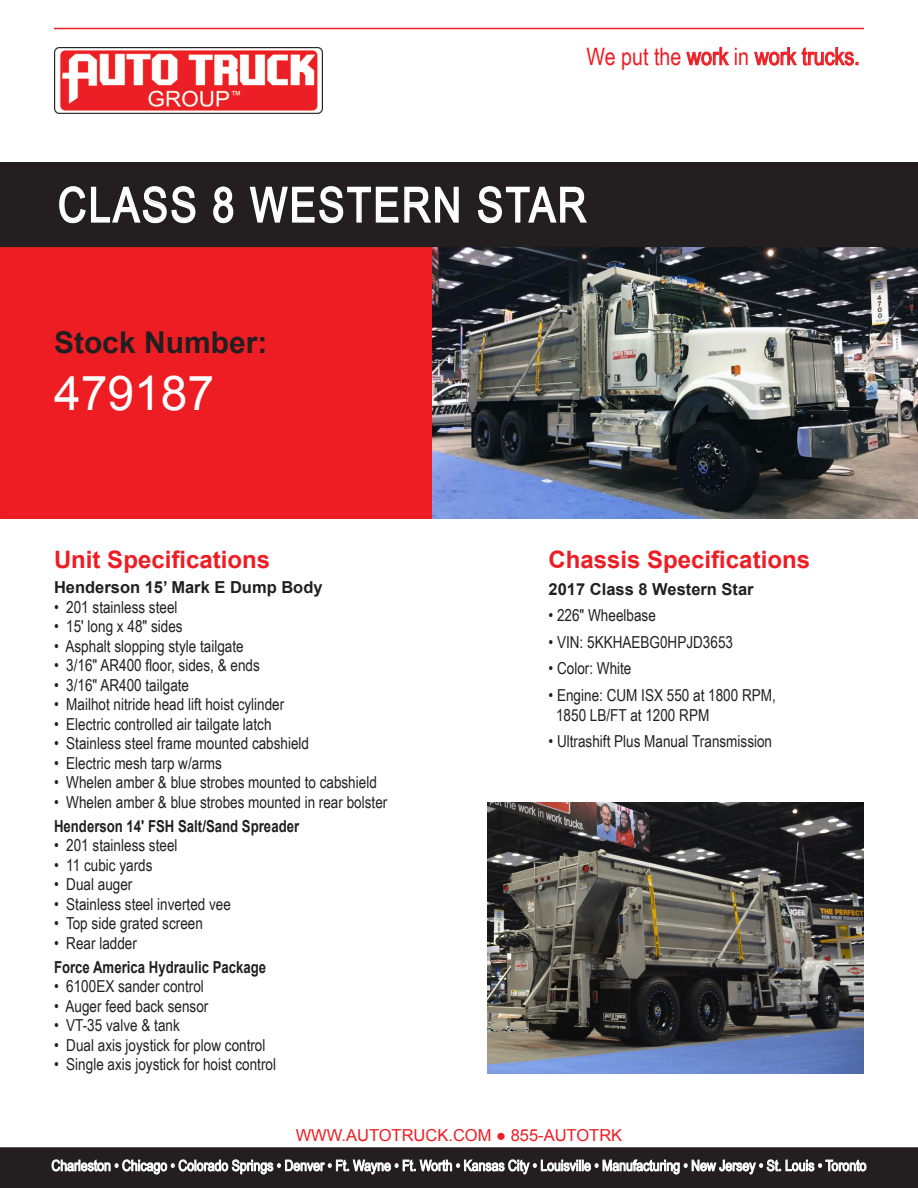
<style>
.page{position:relative;width:918px;height:1188px;background:#fff}
.page>*{position:absolute;margin:0;border:0;box-sizing:border-box;transform-origin:0 0}
.t1{font:48px "Arial Narrow";letter-spacing:.05em;color:#fff}
.t2{font:48px "Arial";color:#fff}
.t3{font:700 30px "Arial";color:#231f20}
.t4{font:700 24px "Arial";color:#ee1d23}
.t5{font:24px "Arial Narrow";color:#ee1d23}
.t6{font:16.5px/19.8px "Arial Narrow";color:#231f20}
.t7{font:700 16.5px "Arial";color:#231f20;scale:.8 1}
.t8{font:700 16.5px "Arial";color:#231f20}
.t9{font:16.5px "Arial";color:#ee1d23}
.t10{font:15px "Arial Narrow";color:#fff}
.s1{font-weight:700}
</style>
<div class="page">
<div style="left:1px;top:1148px;width:916px;height:39px;background:#231f20"></div>
<div style="left:0;top:1147px;width:918px;height:41px;border:2px solid #231f20"></div>
<div style="left:1px;top:163px;width:916px;height:84px;background:#231f20"></div>
<div style="left:0;top:162px;width:918px;height:86px;border:2px solid #231f20"></div>
<svg style="left:51px;top:1159px;width:816px;height:16px"></svg>
<img style="left:54px;top:47px;width:269px;height:67px">
<svg style="left:686px;top:47px;width:43px;height:19px"></svg>
<svg style="left:754px;top:47px;width:104px;height:19px"></svg>
<hr style="left:54px;top:28px;width:810px;height:1px;background:#ee1d23">
<img style="left:487px;top:802px;width:377px;height:272px">
<div style="left:1px;top:248px;width:444px;height:270px;background:#ee1d23"></div>
<div style="left:0;top:247px;width:446px;height:272px;border:2px solid #ee1d23"></div>
<img style="left:432px;top:247px;width:486px;height:272px">
<svg style="left:59px;top:186px;width:137px;height:38px"></svg>
<svg style="left:213px;top:186px;width:21px;height:38px"></svg>
<svg style="left:249px;top:186px;width:210px;height:38px"></svg>
<svg style="left:478px;top:186px;width:109px;height:38px"></svg>
<p class="t5" style="left:587px;top:39px;width:275px">We put the work in work trucks.</p>
<p class="t1" style="left:58px;top:170px;width:530px">CLASS 8 WESTERN STAR</p>
<p class="t3" style="left:54px;top:322px;width:215px">Stock Number:</p>
<p class="t2" style="left:54px;top:362px;width:162px">479187</p>
<p class="t4" style="left:54px;top:544px;width:218px">Unit Specifications</p>
<p class="t8" style="left:54px;top:577px;width:270px">Henderson 15’ Mark E Dump Body</p>
<p class="t6" style="left:54px;top:597px;width:125px">• 201 stainless steel</p>
<p class="t6" style="left:54px;top:616px;width:130px">• 15' long x 48" sides</p>
<p class="t6" style="left:54px;top:636px;width:191px">• Asphalt slopping style tailgate</p>
<p class="t6" style="left:54px;top:655px;width:207px">• 3/16" AR400 floor, sides, &amp; ends</p>
<p class="t6" style="left:54px;top:675px;width:137px">• 3/16" AR400 tailgate</p>
<p class="t6" style="left:54px;top:694px;width:232px">• Mailhot nitride head lift hoist cylinder</p>
<p class="t6" style="left:54px;top:714px;width:219px">• Electric controlled air tailgate latch</p>
<p class="t6" style="left:54px;top:733px;width:257px">• Stainless steel frame mounted cabshield</p>
<p class="t6" style="left:54px;top:753px;width:169px">• Electric mesh tarp w/arms</p>
<p class="t6" style="left:54px;top:772px;width:324px">• Whelen amber &amp; blue strobes mounted to cabshield</p>
<p class="t6" style="left:54px;top:792px;width:335px">• Whelen amber &amp; blue strobes mounted in rear bolster</p>
<p class="t7" style="left:54px;top:815px;width:308px">Henderson 14' FSH Salt/Sand Spreader</p>
<p class="t6" style="left:54px;top:835px;width:125px">• 201 stainless steel</p>
<p class="t6" style="left:54px;top:854px;width:100px">• 11 cubic yards</p>
<p class="t6" style="left:54px;top:874px;width:80px">• Dual auger</p>
<p class="t6" style="left:54px;top:893px;width:178px">• Stainless steel inverted vee</p>
<p class="t6" style="left:54px;top:913px;width:150px">• Top side grated screen</p>
<p class="t6" style="left:54px;top:932px;width:84px">• Rear ladder</p>
<p class="t7" style="left:54px;top:956px;width:267px">Force America Hydraulic Package</p>
<p class="t6" style="left:54px;top:976px;width:151px">• 6100EX sander control</p>
<p class="t6" style="left:54px;top:995px;width:156px">• Auger feed back sensor</p>
<p class="t6" style="left:54px;top:1015px;width:127px">• VT-35 valve &amp; tank</p>
<p class="t6" style="left:54px;top:1034px;width:213px">• Dual axis joystick for plow control</p>
<p class="t6" style="left:54px;top:1054px;width:224px">• Single axis joystick for hoist control</p>
<p class="t4" style="left:549px;top:544px;width:263px">Chassis Specifications</p>
<p class="t8" style="left:549px;top:578px;width:207px">2017 Class 8 Western Star</p>
<p class="t6" style="left:549px;top:605px;width:109px">• 226" Wheelbase</p>
<p class="t6" style="left:549px;top:631px;width:186px">• VIN: 5KKHAEBG0HPJD3653</p>
<p class="t6" style="left:549px;top:658px;width:84px">• Color: White</p>
<p class="t6" style="left:556px;top:684px;width:221px;text-indent:-8px">• Engine: CUM ISX 550 at 1800 RPM,<br>1850 LB/FT at 1200 RPM</p>
<p class="t6" style="left:549px;top:731px;width:225px">• Ultrashift Plus Manual Transmission</p>
<p class="t9" style="left:296px;top:1124px;width:328px">WWW.AUTOTRUCK.COM <span class="s1">●</span> 855-AUTOTRK</p>
<p class="t10" style="left:51px;top:1154px;width:816px">Charleston • Chicago • Colorado Springs • Denver • Ft. Wayne • Ft. Worth • Kansas City • Louisville • Manufacturing • New Jersey • St. Louis • Toronto</p>
</div>
